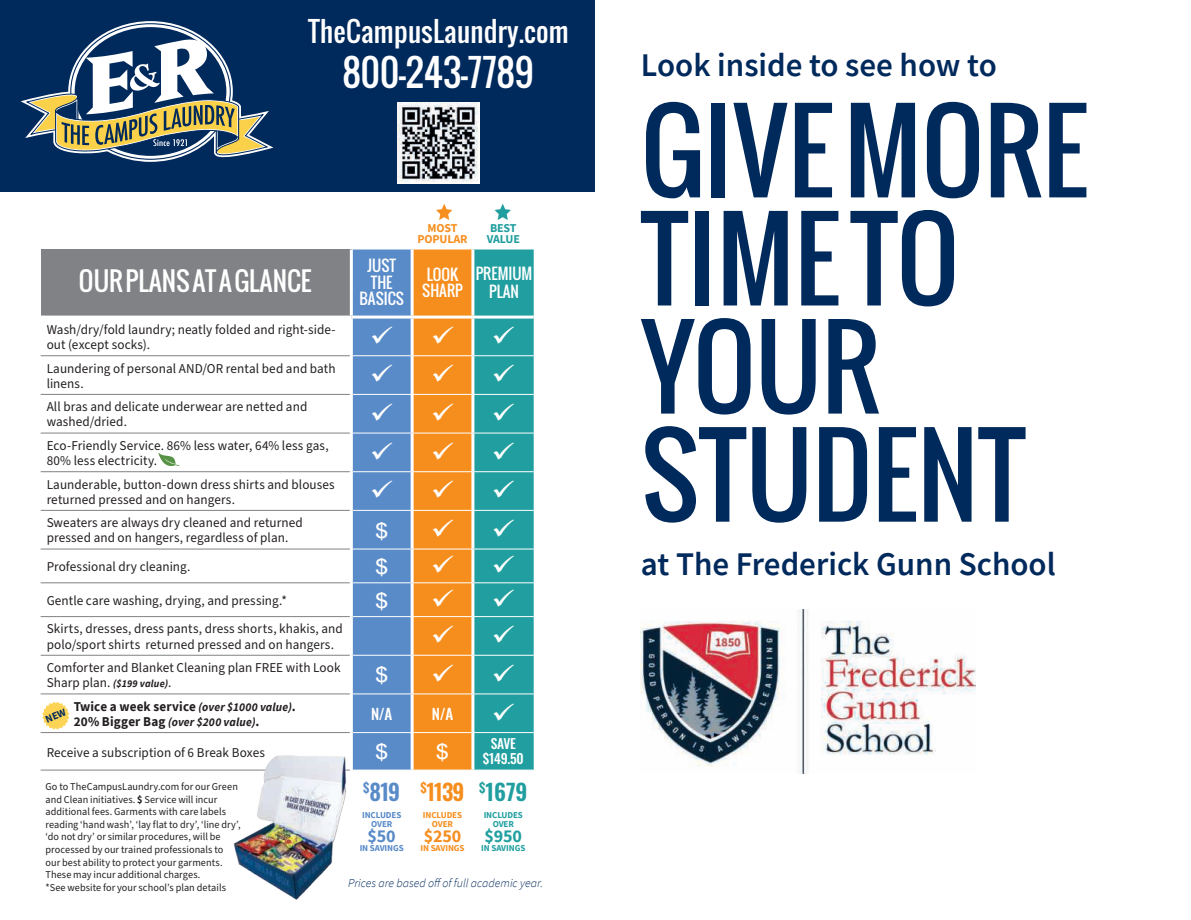
<style>
.page{position:relative;width:1191px;height:920px;background:#fff}
.page>*{position:absolute;margin:0;border:0;box-sizing:border-box;transform-origin:0 0}
.t1{font:108px/108px "Oswald";color:#00295c}
.t2{font:36px "Oswald";color:#fff}
.t3{font:600 33px "Source Sans Pro";color:#00295c}
.t4{font:27px "Oswald";letter-spacing:.01em;color:#fff}
.t5{font:25.5px "Oswald";color:#fff}
.t6{font:600 22.5px "Oswald";letter-spacing:-.04em;color:#f68e1e}
.t7{font:21.45px "Arial";color:#fff;scale:1.12 1}
.t8{font:700 18px "Source Sans Pro";color:#f68f20}
.t9{font:700 18px "Source Sans Pro";color:#219fa0}
.t10{font:700 18px "Source Sans Pro";color:#598bc8}
.t11{font:15px/16.5px "Oswald";color:#fff;text-align:center}
.t12{font:500 15px "Oswald";color:#fff}
.t13{font:13.5px/15px "Source Sans Pro";letter-spacing:.005em;color:#231f20}
.t14{font:700 13.5px "Source Sans Pro";letter-spacing:.01em;color:#231f20}
.t15{font:500 13.5px/15px "Oswald";letter-spacing:-.02em;color:#fff;text-align:center}
.t16{font:italic 300 12px "Source Sans Pro";color:#00295c}
.t17{font:italic 700 12px "Source Sans Pro";letter-spacing:.015em;color:#231f20}
.t18{font:700 12px/10.5px "Source Sans Pro";letter-spacing:-.01em;color:#f68f20;text-align:center}
.t19{font:700 12px/10.5px "Source Sans Pro";letter-spacing:-.01em;color:#219e9f}
.t20{font:10.5px/12.6px "Source Sans Pro";letter-spacing:.005em;color:#231f20}
.t21{font:700 9px/9px "Source Sans Pro";letter-spacing:-.01em;color:#598bc8;text-align:center}
.t22{font:700 9px/9px "Source Sans Pro";letter-spacing:-.01em;color:#f68f20;text-align:center}
.t23{font:700 9px/9px "Source Sans Pro";letter-spacing:-.01em;color:#219fa0;text-align:center}
.s1{font-weight:700;font-style:italic;font-size:10.5px}
.s2{font-style:italic;font-size:12px}
.s3{font-style:normal;font-size:13.5px}
.s4{color:#598bc8}
.s5{color:#219e9f}
.s6{font-weight:700}
</style>
<div class="page">
<div style="left:41px;top:249px;width:310px;height:68px;background:#808285"></div>
<hr style="left:350px;top:249px;width:3px;height:66px;background:#fff">
<hr style="left:41px;top:315px;width:310px;height:3px;background:#fff">
<hr style="left:41px;top:355px;width:309px;height:1px;background:#808285">
<hr style="left:41px;top:394px;width:309px;height:1px;background:#808285">
<hr style="left:41px;top:432px;width:309px;height:1px;background:#808285">
<hr style="left:41px;top:471px;width:309px;height:1px;background:#808285">
<hr style="left:41px;top:510px;width:309px;height:1px;background:#808285">
<hr style="left:41px;top:548px;width:309px;height:1px;background:#808285">
<hr style="left:41px;top:582px;width:309px;height:1px;background:#808285">
<hr style="left:41px;top:616px;width:309px;height:1px;background:#808285">
<hr style="left:41px;top:654px;width:309px;height:1px;background:#808285">
<hr style="left:41px;top:693px;width:309px;height:1px;background:#808285">
<hr style="left:41px;top:732px;width:309px;height:1px;background:#808285">
<hr style="left:41px;top:769px;width:309px;height:1px;background:#808285">
<svg style="left:158px;top:453px;width:22px;height:13px"></svg>
<svg style="left:436px;top:204px;width:16px;height:16px"></svg>
<svg style="left:494px;top:204px;width:17px;height:16px"></svg>
<div style="left:0;top:0;width:594px;height:192px;background:#00295c"></div>
<svg style="left:21px;top:21px;width:252px;height:141px"></svg>
<img style="left:232px;top:755px;width:117px;height:145px">
<img style="left:398px;top:103px;width:81px;height:81px">
<img style="left:641px;top:609px;width:334px;height:164px">
<svg style="left:351px;top:249px;width:182px;height:520px;background:#83998a"></svg>
<svg style="left:42px;top:702px;width:27px;height:27px"></svg>
<h3 class="t4" style="left:308px;top:11px;width:262px">TheCampusLaundry.com</h3>
<h2 class="t2" style="left:343px;top:46px;width:192px">800-243-7789</h2>
<p class="t18" style="left:417px;top:223px;width:52px">MOST<br>POPULAR</p>
<p class="t19" style="left:486px;top:223px;width:35px">BEST<br>VALUE</p>
<h3 class="t5" style="left:79px;top:261px;width:234px">OUR PLANS AT A GLANCE</h3>
<p class="t11" style="left:359px;top:257px;width:46px">JUST<br>THE<br>BASICS</p>
<p class="t11" style="left:422px;top:265px;width:42px;text-align:left">LOOK<br>SHARP</p>
<p class="t11" style="left:475px;top:264px;width:58px;line-height:18px">PREMIUM<br>PLAN</p>
<p class="t13" style="left:47px;top:322px;width:290px">Wash/dry/fold laundry; neatly folded and right-side&shy;out (except socks).</p>
<p class="t13" style="left:47px;top:361px;width:290px">Laundering of personal AND/OR rental bed and bath linens.</p>
<p class="t13" style="left:47px;top:399px;width:262px">All bras and delicate underwear are netted and washed/dried.</p>
<p class="t13" style="left:47px;top:438px;width:283px">Eco-Friendly Service. 86% less water, 64% less gas,<br>80% less electricity.</p>
<p class="t13" style="left:47px;top:477px;width:289px">Launderable, button-down dress shirts and blouses returned pressed and on hangers.</p>
<p class="t13" style="left:47px;top:515px;width:258px">Sweaters are always dry cleaned and returned pressed and on hangers, regardless of plan.</p>
<h3 class="t7" style="left:375px;top:515px;width:13px">$</h3>
<p class="t13" style="left:47px;top:559px;width:145px">Professional dry cleaning.</p>
<h3 class="t7" style="left:375px;top:552px;width:13px">$</h3>
<p class="t13" style="left:47px;top:593px;width:242px">Gentle care washing, drying, and pressing.*</p>
<h3 class="t7" style="left:375px;top:585px;width:13px">$</h3>
<p class="t13" style="left:47px;top:621px;width:298px">Skirts, dresses, dress pants, dress shorts, khakis, and polo/sport shirts returned pressed and on hangers.</p>
<p class="t13" style="left:47px;top:660px;width:295px">Comforter and Blanket Cleaning plan FREE with Look<br>Sharp plan. <span class="s1">($199 value)</span>.</p>
<h3 class="t7" style="left:375px;top:660px;width:13px">$</h3>
<p class="t14" style="left:74px;top:697px;width:224px">Twice a week service <span class="s2">(over $1000 value)</span>.</p>
<p class="t17" style="left:74px;top:713px;width:187px"><span class="s3">20% Bigger Bag</span> (over $200 value)<span class="s3">.</span></p>
<p class="t12" style="left:371px;top:705px;width:23px">N/A</p>
<p class="t12" style="left:432px;top:705px;width:23px">N/A</p>
<p class="t13" style="left:47px;top:744px;width:220px">Receive a subscription of 6 Break Boxes</p>
<h3 class="t7" style="left:375px;top:737px;width:13px">$</h3>
<h3 class="t7" style="left:436px;top:737px;width:13px">$</h3>
<p class="t15" style="left:483px;top:736px;width:42px">SAVE $149.50</p>
<h3 class="t6" style="left:363px;top:779px;width:166px"><sup>$</sup><span class="s4">819</span> <sup>$</sup>1139 <sup>$</sup><span class="s5">1679</span></h3>
<p class="t21" style="left:362px;top:809px;width:41px">INCLUDES<br>OVER</p>
<h3 class="t10" style="left:367px;top:823px;width:30px">$50</h3>
<p class="t21" style="left:359px;top:842px;width:46px">IN SAVINGS</p>
<p class="t20" style="left:45px;top:780px;width:197px">Go to TheCampusLaundry.com for our Green and Clean initiatives. <span class="s6">$</span> Service will incur additional fees. Garments with care labels reading ‘hand wash’, ‘lay flat to dry’, ‘line dry’, ‘do not dry’ or similar procedures, will be processed by our trained professionals to<br>our best ability to protect your garments.<br>These may incur additional charges.<br>*See website for your school’s plan details</p>
<p class="t22" style="left:423px;top:809px;width:41px">INCLUDES<br>OVER</p>
<h3 class="t8" style="left:424px;top:823px;width:39px">$250</h3>
<p class="t22" style="left:420px;top:842px;width:46px">IN SAVINGS</p>
<p class="t23" style="left:483px;top:809px;width:41px">INCLUDES<br>OVER</p>
<h3 class="t9" style="left:484px;top:823px;width:39px">$950</h3>
<p class="t23" style="left:481px;top:842px;width:46px">IN SAVINGS</p>
<p class="t16" style="left:348px;top:875px;width:196px">Prices are based off of full academic year.</p>
<h3 class="t3" style="left:641px;top:43px;width:357px">Look inside to see how to</h3>
<h1 class="t1" style="left:641px;top:95px;width:448px">GIVE MORE<br>TIME TO<br>YOUR<br>STUDENT</h1>
<h3 class="t3" style="left:641px;top:542px;width:416px">at The Frederick Gunn School</h3>
</div>
